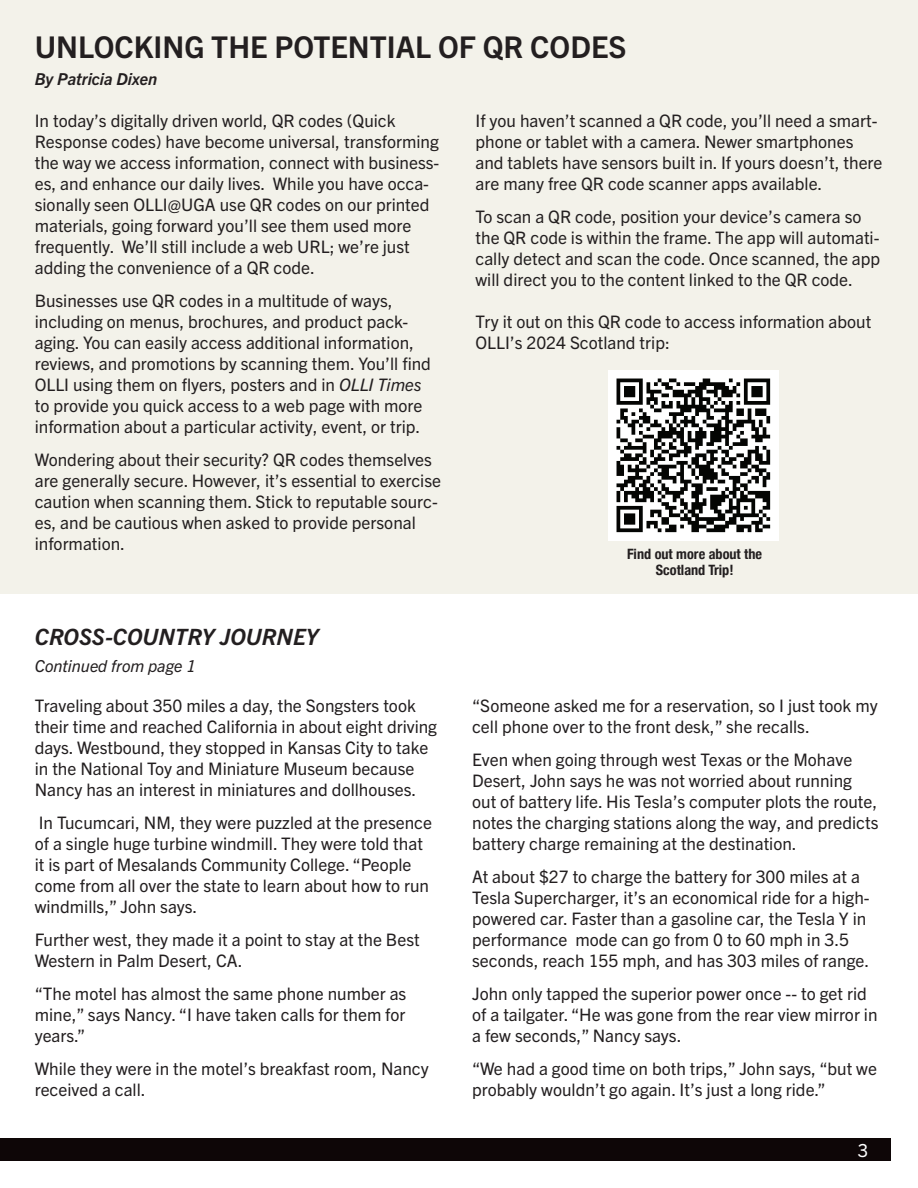
<style>
.page{position:relative;width:918px;height:1188px;background:#fff}
.page>*{position:absolute;margin:0;border:0;box-sizing:border-box;transform-origin:0 0}
.t1{font:700 30px "Trade Gothic Next LT Pro";color:#231f20}
.t2{font:italic 700 22.5px "Trade Gothic Next LT Pro";color:#231f20}
.t3{font:18px "Trade Gothic Next LT Pro";color:#fff}
.t4{font:17.25px/21px "Trade Gothic Next LT Pro";color:#231f20}
.t5{font:italic 16.5px "Trade Gothic Next LT Pro";color:#231f20}
.t6{font:italic 700 16.5px "Trade Gothic Next LT Pro";color:#231f20}
.t7{font:700 condensed 14.25px/16.5px "Helvetica Neue";color:#231f20;text-align:center}
.s1{font-style:italic}
</style>
<div class="page">
<div style="left:0;top:0;width:918px;height:594px;background:#f3f2ea"></div>
<img style="left:609px;top:370px;width:170px;height:170px">
<div style="left:0;top:1139px;width:891px;height:22px;background:#0e0607"></div>
<p class="t1" style="left:35px;top:26px;width:593px">UNLOCKING THE POTENTIAL OF QR CODES</p>
<p class="t6" style="left:35px;top:68px;width:124px">By Patricia Dixen</p>
<p class="t4" style="left:35px;top:109px;width:406px">In today’s digitally driven world, QR codes (Quick Response codes) have become universal, transforming the way we access information, connect with business&shy;es, and enhance our daily lives . While you have occa&shy;sionally seen OLLI@UGA use QR codes on our printed materials, going forward you’ll see them used more frequently . We’ll still include a web URL; we’re just adding the convenience of a QR code .</p>
<p class="t4" style="left:35px;top:289px;width:398px">Businesses use QR codes in a multitude of ways, including on menus, brochures, and product pack&shy;aging . You can easily access additional information, reviews, and promotions by scanning them . You’ll find OLLI using them on flyers, posters and in <span class="s1">OLLI Times </span>to provide you quick access to a web page with more information about a particular activity, event, or trip .</p>
<p class="t4" style="left:35px;top:448px;width:408px">Wondering about their security? QR codes themselves are generally secure . However, it’s essential to exercise caution when scanning them . Stick to reputable sourc&shy;es, and be cautious when asked to provide personal information .</p>
<p class="t4" style="left:476px;top:109px;width:409px">If you haven’t scanned a QR code, you’ll need a smart&shy;phone or tablet with a camera . Newer smartphones and tablets have sensors built in . If yours doesn’t, there are many free QR code scanner apps available .</p>
<p class="t4" style="left:476px;top:205px;width:406px">To scan a QR code, position your device’s camera so the QR code is within the frame . The app will automati&shy;cally detect and scan the code . Once scanned, the app will direct you to the content linked to the QR code .</p>
<p class="t4" style="left:476px;top:310px;width:397px">Try it out on this QR code to access information about<br>OLLI’s 2024 Scotland trip:</p>
<p class="t7" style="left:627px;top:544px;width:136px">Find out more about the<br>Scotland Trip!</p>
<p class="t2" style="left:35px;top:621px;width:285px">CROSS-COUNTRY JOURNEY</p>
<p class="t5" style="left:35px;top:654px;width:163px">Continued from page 1</p>
<p class="t4" style="left:35px;top:694px;width:404px">Traveling about 350 miles a day, the Songsters took their time and reached California in about eight driving days . Westbound, they stopped in Kansas City to take in the National Toy and Miniature Museum because Nancy has an interest in miniatures and dollhouses .</p>
<p class="t4" style="left:35px;top:811px;width:399px">In Tucumcari, NM, they were puzzled at the presence of a single huge turbine windmill . They were told that it is part of Mesalands Community College . “People come from all over the state to learn about how to run windmills,” John says .</p>
<p class="t4" style="left:35px;top:928px;width:387px">Further west, they made it a point to stay at the Best<br>Western in Palm Desert, CA .</p>
<p class="t4" style="left:35px;top:982px;width:373px;text-align:justify">“The motel has almost the same phone number as mine,” says Nancy . “I have taken calls for them for years .”</p>
<p class="t4" style="left:35px;top:1057px;width:396px">While they were in the motel’s breakfast room, Nancy received a call .</p>
<p class="t4" style="left:472px;top:694px;width:407px">“Someone asked me for a reservation, so I just took my cell phone over to the front desk,” she recalls .</p>
<p class="t4" style="left:472px;top:748px;width:408px">Even when going through west Texas or the Mohave Desert, John says he was not worried about running out of battery life . His Tesla’s computer plots the route, notes the charging stations along the way, and predicts battery charge remaining at the destination .</p>
<p class="t4" style="left:472px;top:865px;width:399px">At about $27 to charge the battery for 300 miles at a Tesla Supercharger, it’s an economical ride for a high&shy;powered car . Faster than a gasoline car, the Tesla Y in performance mode can go from 0 to 60 mph in 3 .5 seconds, reach 155 mph, and has 303 miles of range .</p>
<p class="t4" style="left:472px;top:982px;width:407px">John only tapped the superior power once -- to get rid of a tailgater . “He was gone from the rear view mirror in a few seconds,” Nancy says .</p>
<p class="t4" style="left:472px;top:1057px;width:406px">“We had a good time on both trips,” John says, “but we probably wouldn’t go again . It’s just a long ride .”</p>
<p class="t3" style="left:858px;top:1138px;width:12px">3</p>
</div>
